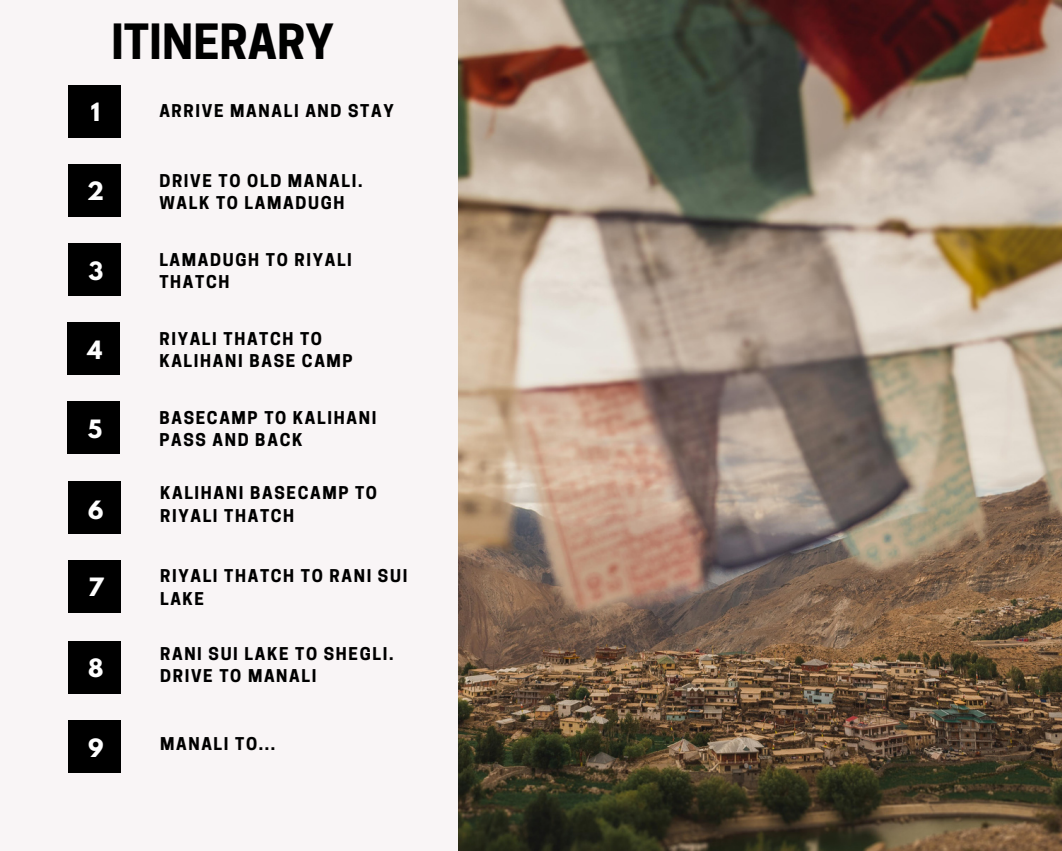
<style>
.page{position:relative;width:1062px;height:851px;background:#fff}
.page>*{position:absolute;margin:0;border:0;box-sizing:border-box;transform-origin:0 0}
.t1{font:700 45.6px "Cooper Hewitt";color:#000}
.t2{font:700 22.35px "League Spartan";color:#fefefe}
.t3{font:700 16.5px/22.5px "Cooper Hewitt";letter-spacing:.1em;color:#000}
</style>
<div class="page">
<div style="left:0;top:0;width:1062px;height:850px;background:#f9f5f6"></div>
<img style="left:458px;top:0;width:604px;height:850px">
<div style="left:68px;top:85px;width:53px;height:53px;background:#000"></div>
<div style="left:68px;top:164px;width:53px;height:53px;background:#000"></div>
<div style="left:68px;top:243px;width:53px;height:53px;background:#000"></div>
<div style="left:67px;top:322px;width:53px;height:53px;background:#000"></div>
<div style="left:67px;top:401px;width:53px;height:53px;background:#000"></div>
<div style="left:68px;top:480px;width:53px;height:53px;background:#000"></div>
<div style="left:68px;top:559px;width:53px;height:53px;background:#000"></div>
<div style="left:68px;top:641px;width:53px;height:53px;background:#000"></div>
<div style="left:68px;top:720px;width:53px;height:53px;background:#000"></div>
<h1 class="t1" style="left:111px;top:25px;width:224px">ITINERARY</h1>
<h2 class="t2" style="left:91px;top:101px;width:11px">1</h2>
<p class="t3" style="left:159px;top:101px;width:236px">ARRIVE MANALI AND STAY</p>
<h2 class="t2" style="left:87px;top:180px;width:18px">2</h2>
<h2 class="t2" style="left:88px;top:259px;width:16px">3</h2>
<h2 class="t2" style="left:88px;top:338px;width:16px">4</h2>
<h2 class="t2" style="left:88px;top:417px;width:16px">5</h2>
<h2 class="t2" style="left:88px;top:499px;width:17px">6</h2>
<h2 class="t2" style="left:88px;top:576px;width:17px">7</h2>
<h2 class="t2" style="left:88px;top:657px;width:17px">8</h2>
<p class="t3" style="left:159px;top:171px;width:205px">DRIVE TO OLD MANALI.<br>WALK TO LAMADUGH</p>
<p class="t3" style="left:159px;top:250px;width:194px">LAMADUGH TO RIYALI<br>THATCH</p>
<p class="t3" style="left:159px;top:329px;width:195px">RIYALI THATCH TO<br>KALIHANI BASE CAMP</p>
<p class="t3" style="left:159px;top:408px;width:218px">BASECAMP TO KALIHANI<br>PASS AND BACK</p>
<p class="t3" style="left:160px;top:484px;width:218px">KALIHANI BASECAMP TO<br>RIYALI THATCH</p>
<p class="t3" style="left:160px;top:567px;width:249px">RIYALI THATCH TO RANI SUI<br>LAKE</p>
<p class="t3" style="left:160px;top:644px;width:235px">RANI SUI LAKE TO SHEGLI.<br>DRIVE TO MANALI</p>
<h2 class="t2" style="left:88px;top:736px;width:17px">9</h2>
<p class="t3" style="left:160px;top:735px;width:117px">MANALI TO...</p>
</div>
